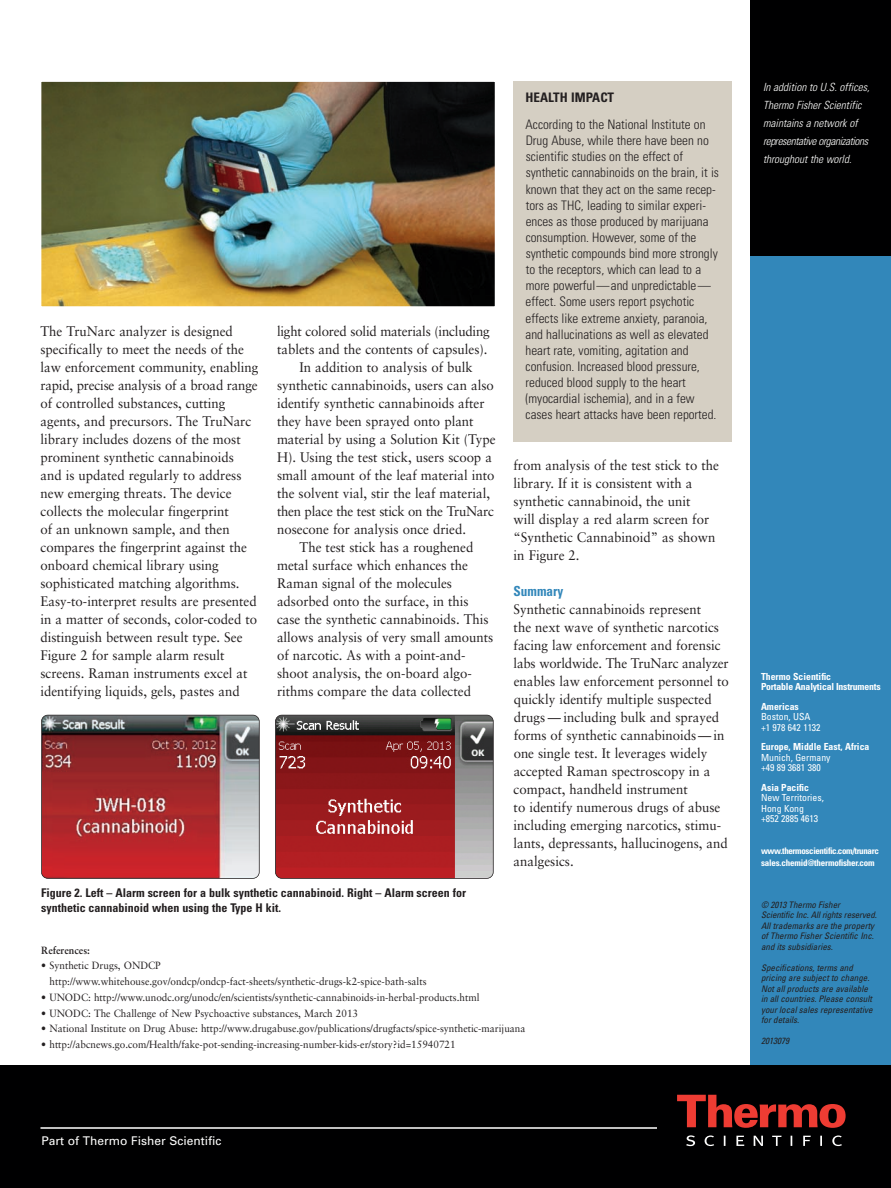
<style>
.page{position:relative;width:891px;height:1188px;background:#fff}
.page>*{position:absolute;margin:0;border:0;box-sizing:border-box;transform-origin:0 0}
.t1{font:13.8px/18px "Sabon";color:#231f20;scale:.95 1}
.t2{font:13.8px "Sabon";letter-spacing:-.02em;color:#231f20;scale:.95 1}
.t3{font:700 condensed 13.8px "Univers";color:#3287ba;scale:.95 1}
.t4{font:300 condensed 13.2px/16.2px "Univers";color:#231f20}
.t5{font:700 condensed 13.2px "Univers";color:#231f20}
.t6{font:700 condensed 12px/15px "Univers";color:#231f20}
.t7{font:12px "Univers";color:#fff}
.t8{font:italic 300 condensed 11.25px/18px "Univers";color:#fff}
.t9{font:10.5px/15.8px "Sabon";color:#231f20;scale:.95 1}
.t10{font:700 10.5px "Sabon";color:#231f20;scale:.95 1}
.t11{font:condensed 9.75px/10.5px "Univers";color:#fff}
.t12{font:700 condensed 9.75px/10.5px "Univers";letter-spacing:-.02em;color:#fff}
.t13{font:700 condensed 9.75px "Univers";color:#fff}
.t14{font:italic condensed 9px/10.5px "Univers";color:#231f20}
.t15{font:700 condensed 9px/12px "Univers";letter-spacing:-.04em;color:#fff}
</style>
<div class="page">
<img style="left:42px;top:83px;width:452px;height:222px">
<div style="left:40px;top:81px;width:456px;height:226px;border:1px solid #fff"></div>
<div style="left:750px;top:230px;width:141px;height:931px;background:#3287ba"></div>
<div style="left:750px;top:0;width:141px;height:256px;background:#000001"></div>
<div style="left:0;top:1065px;width:891px;height:123px;background:#000001"></div>
<svg style="left:677px;top:1095px;width:169px;height:33px"></svg>
<svg style="left:686px;top:1135px;width:156px;height:11px"></svg>
<hr style="left:40px;top:1127px;width:617px;height:2px;background:#fff">
<div style="left:514px;top:81px;width:218px;height:361px;background:#d5cfc3"></div>
<img style="left:41px;top:715px;width:219px;height:164px">
<svg style="left:275px;top:715px;width:219px;height:164px"></svg>
<p class="t1" style="left:40px;top:322px;width:231px">The TruNarc analyzer is designed specifically to meet the needs of the law enforcement community, enabling rapid, precise analysis of a broad range of controlled substances, cutting agents, and precursors. The TruNarc library includes dozens of the most prominent synthetic cannabinoids<br>and is updated regularly to address new emerging threats. The device collects the molecular fingerprint<br>of an unknown sample, and then compares the fingerprint against the onboard chemical library using sophisticated matching algorithms.<br>Easy-to-interpret results are presented in a matter of seconds, color-coded to distinguish between result type. See Figure 2 for sample alarm result screens. Raman instruments excel at identifying liquids, gels, pastes and</p>
<p class="t1" style="left:277px;top:322px;width:225px">light colored solid materials (including</p>
<p class="t1" style="left:277px;top:340px;width:223px">tablets and the contents of capsules).</p>
<p class="t1" style="left:300px;top:358px;width:184px">In addition to analysis of bulk</p>
<p class="t1" style="left:277px;top:376px;width:230px">synthetic cannabinoids, users can also</p>
<p class="t1" style="left:277px;top:394px;width:220px">identify synthetic cannabinoids after</p>
<p class="t1" style="left:277px;top:412px;width:208px">they have been sprayed onto plant</p>
<p class="t1" style="left:277px;top:430px;width:232px">material by using a Solution Kit (Type</p>
<p class="t1" style="left:277px;top:448px;width:228px">H). Using the test stick, users scoop a</p>
<p class="t1" style="left:277px;top:466px;width:230px">small amount of the leaf material into</p>
<p class="t1" style="left:277px;top:484px;width:226px">the solvent vial, stir the leaf material,</p>
<p class="t2" style="left:277px;top:503px;width:230px">then place the test stick on the TruNarc</p>
<p class="t1" style="left:277px;top:520px;width:200px">nosecone for analysis once dried.</p>
<p class="t1" style="left:300px;top:538px;width:184px">The test stick has a roughened</p>
<p class="t1" style="left:277px;top:556px;width:203px">metal surface which enhances the</p>
<p class="t1" style="left:277px;top:574px;width:186px">Raman signal of the molecules</p>
<p class="t1" style="left:277px;top:592px;width:203px">adsorbed onto the surface, in this</p>
<p class="t1" style="left:277px;top:610px;width:224px">case the synthetic cannabinoids. This</p>
<p class="t1" style="left:277px;top:628px;width:229px">allows analysis of very small amounts</p>
<p class="t1" style="left:277px;top:646px;width:200px">of narcotic. As with a point-and-</p>
<p class="t1" style="left:277px;top:664px;width:207px">shoot analysis, the on-board algo-</p>
<p class="t1" style="left:277px;top:682px;width:206px">rithms compare the data collected</p>
<p class="t5" style="left:526px;top:90px;width:90px">HEALTH IMPACT</p>
<p class="t4" style="left:526px;top:116px;width:195px">According to the National Institute on Drug Abuse, while there have been no scientific studies on the effect of synthetic cannabinoids on the brain, it is known that they act on the same recep&shy;tors as THC, leading to similar experi&shy;ences as those produced by marijuana consumption. However, some of the synthetic compounds bind more strongly to the receptors, which can lead to a more powerful—and unpredictable— effect. Some users report psychotic effects like extreme anxiety, paranoia, and hallucinations as well as elevated heart rate, vomiting, agitation and confusion. Increased blood pressure, reduced blood supply to the heart (myocardial ischemia), and in a few cases heart attacks have been reported.</p>
<p class="t1" style="left:514px;top:456px;width:218px">from analysis of the test stick to the library. If it is consistent with a synthetic cannabinoid, the unit<br>will display a red alarm screen for “Synthetic Cannabinoid” as shown in Figure 2.</p>
<p class="t3" style="left:514px;top:583px;width:54px">Summary</p>
<p class="t1" style="left:514px;top:600px;width:228px">Synthetic cannabinoids represent<br>the next wave of synthetic narcotics facing law enforcement and forensic labs worldwide. The TruNarc analyzer enables law enforcement personnel to quickly identify multiple suspected drugs — including bulk and sprayed forms of synthetic cannabinoids — in one single test. It leverages widely accepted Raman spectroscopy in a compact, handheld instrument<br>to identify numerous drugs of abuse including emerging narcotics, stimu&shy;lants, depressants, hallucinogens, and analgesics.</p>
<p class="t6" style="left:41px;top:885px;width:427px">Figure 2. Left – Alarm screen for a bulk synthetic cannabinoid. Right – Alarm screen for synthetic cannabinoid when using the Type H kit.</p>
<p class="t10" style="left:41px;top:943px;width:53px">References:</p>
<p class="t9" style="left:49px;top:958px;width:398px;text-indent:-8px">• Synthetic Drugs, ONDCP http://www.whitehouse.gov/ondcp/ondcp-fact-sheets/synthetic-drugs-k2-spice-bath-salts</p>
<p class="t9" style="left:41px;top:989px;width:463px">• UNODC: http://www.unodc.org/unodc/en/scientists/synthetic-cannabinoids-in-herbal-products.html</p>
<p class="t9" style="left:41px;top:1005px;width:335px">• UNODC: The Challenge of New Psychoactive substances, March 2013</p>
<p class="t9" style="left:41px;top:1021px;width:511px">• National Institute on Drug Abuse: http://www.drugabuse.gov/publications/drugfacts/spice-synthetic-marijuana</p>
<p class="t9" style="left:41px;top:1036px;width:438px">• http://abcnews.go.com/Health/fake-pot-sending-increasing-number-kids-er/story?id=15940721</p>
<p class="t8" style="left:763px;top:78px;width:108px">In addition to U.S. offices,<br>Thermo Fisher Scientific maintains a network of representative organizations throughout the world.</p>
<p class="t12" style="left:761px;top:671px;width:121px">Thermo Scientific<br>Portable Analytical Instruments</p>
<p class="t13" style="left:761px;top:700px;width:39px">Americas</p>
<p class="t11" style="left:761px;top:711px;width:61px">Boston, USA +1 978 642 1132</p>
<p class="t13" style="left:761px;top:741px;width:110px">Europe, Middle East, Africa</p>
<p class="t11" style="left:761px;top:752px;width:71px">Munich, Germany +49 89 3681 380</p>
<p class="t13" style="left:761px;top:781px;width:49px">Asia Pacific</p>
<p class="t11" style="left:761px;top:792px;width:64px">New Territories,<br>Hong Kong +852 2885 4613</p>
<p class="t15" style="left:761px;top:845px;width:119px">www.thermoscientific.com/trunarc sales.chemid@thermofisher.com</p>
<p class="t14" style="left:761px;top:899px;width:117px">© 2013 Thermo Fisher<br>Scientific Inc. All rights reserved.<br>All trademarks are the property of Thermo Fisher Scientific Inc. and its subsidiaries.</p>
<p class="t14" style="left:761px;top:962px;width:113px">Specifications, terms and pricing are subject to change.<br>Not all products are available in all countries. Please consult your local sales representative for details.</p>
<p class="t14" style="left:761px;top:1036px;width:29px">2013079</p>
<p class="t7" style="left:41px;top:1133px;width:181px">Part of Thermo Fisher Scientific</p>
</div>
